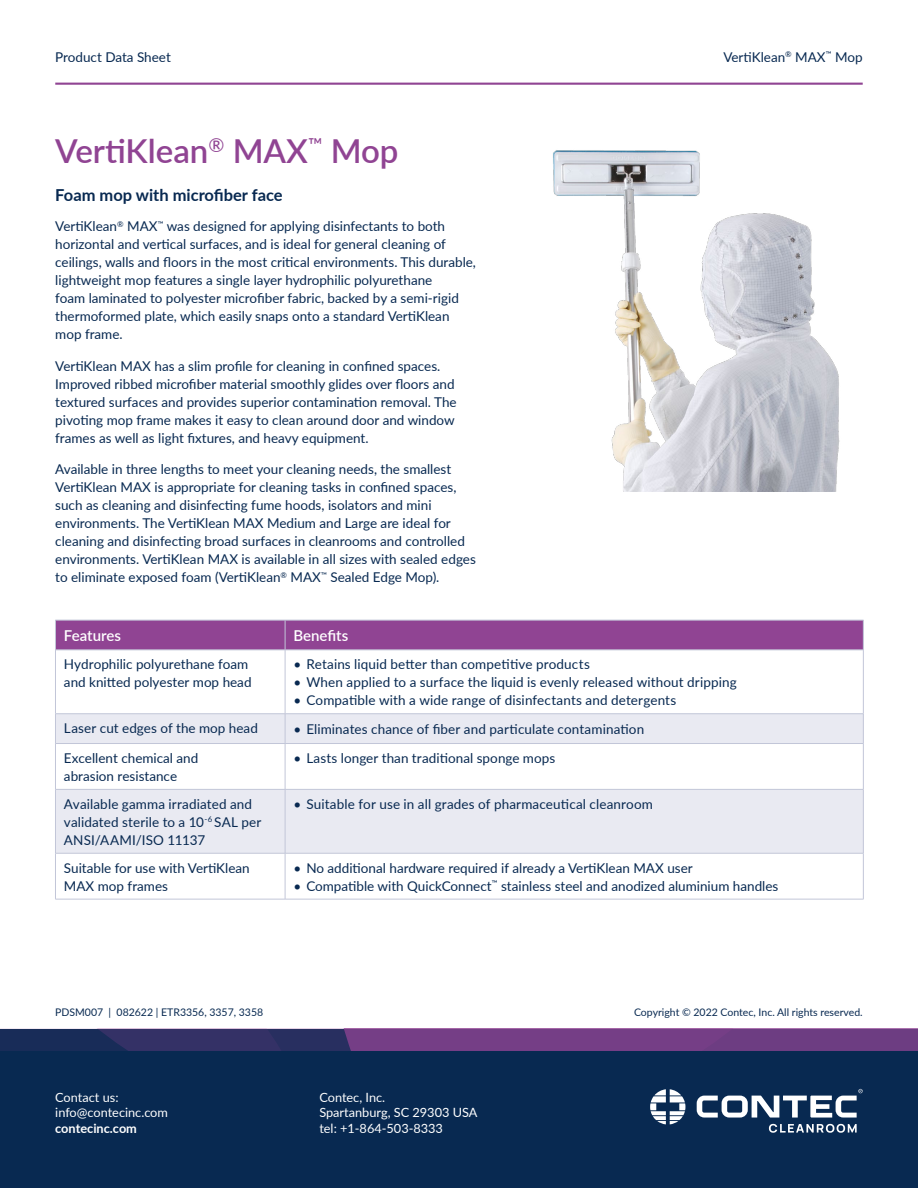
<style>
.page{position:relative;width:918px;height:1188px;background:#fff}
.page>*{position:absolute;margin:0;border:0;box-sizing:border-box;transform-origin:0 0}
.t1{font:600 33px "Lato";color:#904493}
.t2{font:700 16.5px "Lato";color:#082951}
.t3{font:600 15px "Lato";color:#fff}
.t4{font:13.5px/18px "Lato";color:#082951}
.t5{font:12.75px/15.3px "Lato";color:#fff}
.t6{font:700 12.75px "Lato";color:#fff}
.t7{font:10.5px "Lato";color:#082951}
</style>
<div class="page">
<div style="left:0;top:1039px;width:918px;height:149px;background:#082951"></div>
<svg style="left:769px;top:1124px;width:88px;height:9px"></svg>
<svg style="left:697px;top:1089px;width:166px;height:29px"></svg>
<svg style="left:650px;top:1089px;width:35px;height:35px"></svg>
<svg style="left:0;top:1029px;width:918px;height:21px;background:#563876"></svg>
<hr style="left:55px;top:83px;width:808px;height:2px;background:#904493">
<div style="left:56px;top:621px;width:807px;height:29px;background:#904493"></div>
<svg style="left:56px;top:714px;width:807px;height:139px;fill:#e9eaf2"></svg>
<svg style="left:56px;top:854px;width:807px;height:45px"></svg>
<hr style="left:55px;top:620px;width:230px;height:1px;background:#c2c6d8">
<hr style="left:55px;top:620px;width:1px;height:30px;background:#c2c6d8">
<hr style="left:285px;top:620px;width:579px;height:1px;background:#c2c6d8">
<hr style="left:285px;top:620px;width:1px;height:30px;background:#c2c6d8">
<hr style="left:863px;top:620px;width:1px;height:30px;background:#c2c6d8">
<hr style="left:55px;top:650px;width:230px;height:1px;background:#c2c6d8">
<hr style="left:55px;top:650px;width:1px;height:64px;background:#c2c6d8">
<hr style="left:285px;top:650px;width:579px;height:1px;background:#c2c6d8">
<hr style="left:285px;top:650px;width:1px;height:64px;background:#c2c6d8">
<hr style="left:863px;top:650px;width:1px;height:64px;background:#c2c6d8">
<hr style="left:55px;top:713px;width:230px;height:1px;background:#c2c6d8">
<svg style="left:55px;top:714px;width:1px;height:29px"></svg>
<hr style="left:285px;top:713px;width:579px;height:1px;background:#c2c6d8">
<svg style="left:285px;top:714px;width:1px;height:29px"></svg>
<svg style="left:863px;top:714px;width:1px;height:29px"></svg>
<hr style="left:55px;top:743px;width:230px;height:1px;background:#c2c6d8">
<hr style="left:55px;top:744px;width:1px;height:45px;background:#c2c6d8">
<hr style="left:285px;top:743px;width:579px;height:1px;background:#c2c6d8">
<hr style="left:285px;top:744px;width:1px;height:45px;background:#c2c6d8">
<hr style="left:863px;top:744px;width:1px;height:45px;background:#c2c6d8">
<hr style="left:55px;top:789px;width:230px;height:1px;background:#c2c6d8">
<hr style="left:55px;top:790px;width:1px;height:63px;background:#c2c6d8">
<hr style="left:285px;top:789px;width:579px;height:1px;background:#c2c6d8">
<hr style="left:285px;top:790px;width:1px;height:63px;background:#c2c6d8">
<hr style="left:863px;top:790px;width:1px;height:63px;background:#c2c6d8">
<hr style="left:55px;top:853px;width:230px;height:1px;background:#c2c6d8">
<hr style="left:55px;top:853px;width:1px;height:46px;background:#c2c6d8">
<hr style="left:285px;top:853px;width:579px;height:1px;background:#c2c6d8">
<hr style="left:285px;top:853px;width:1px;height:46px;background:#c2c6d8">
<hr style="left:863px;top:853px;width:1px;height:46px;background:#c2c6d8">
<hr style="left:55px;top:899px;width:230px;height:1px;background:#c2c6d8">
<hr style="left:285px;top:899px;width:579px;height:1px;background:#c2c6d8">
<img style="left:553px;top:150px;width:287px;height:342px">
<p class="t4" style="left:55px;top:47px;width:117px">Product Data Sheet</p>
<h1 class="t1" style="left:55px;top:127px;width:345px">VertiKlean<sup>®</sup> MAX<sup>™</sup> Mop</h1>
<p class="t2" style="left:55px;top:182px;width:229px">Foam mop with microfiber face</p>
<p class="t4" style="left:55px;top:217px;width:422px">VertiKlean<sup>®</sup> MAX<sup>™</sup> was designed for applying disinfectants to both horizontal and vertical surfaces, and is ideal for general cleaning of ceilings, walls and floors in the most critical environments. This durable, lightweight mop features a single layer hydrophilic polyurethane<br>foam laminated to polyester microfiber fabric, backed by a semi-rigid thermoformed plate, which easily snaps onto a standard VertiKlean mop frame.</p>
<p class="t4" style="left:55px;top:356px;width:403px">VertiKlean MAX has a slim profile for cleaning in confined spaces.<br>Improved ribbed microfiber material smoothly glides over floors and textured surfaces and provides superior contamination removal. The pivoting mop frame makes it easy to clean around door and window frames as well as light fixtures, and heavy equipment.</p>
<p class="t4" style="left:55px;top:460px;width:422px">Available in three lengths to meet your cleaning needs, the smallest VertiKlean MAX is appropriate for cleaning tasks in confined spaces, such as cleaning and disinfecting fume hoods, isolators and mini environments. The VertiKlean MAX Medium and Large are ideal for cleaning and disinfecting broad surfaces in cleanrooms and controlled environments. VertiKlean MAX is available in all sizes with sealed edges to eliminate exposed foam (VertiKlean<sup>®</sup> MAX<sup>™</sup> Sealed Edge Mop).</p>
<p class="t4" style="left:723px;top:47px;width:141px">VertiKlean<sup>®</sup> MAX<sup>™</sup> Mop</p>
<p class="t3" style="left:64px;top:624px;width:58px">Features</p>
<p class="t3" style="left:294px;top:624px;width:56px">Benefits</p>
<p class="t4" style="left:64px;top:655px;width:189px">Hydrophilic polyurethane foam and knitted polyester mop head</p>
<p class="t4" style="left:294px;top:655px;width:298px">• Retains liquid better than competitive products</p>
<p class="t4" style="left:294px;top:673px;width:445px">• When applied to a surface the liquid is evenly released without dripping</p>
<p class="t4" style="left:294px;top:691px;width:384px">• Compatible with a wide range of disinfectants and detergents</p>
<p class="t4" style="left:64px;top:719px;width:195px">Laser cut edges of the mop head</p>
<p class="t4" style="left:294px;top:720px;width:352px">• Eliminates chance of fiber and particulate contamination</p>
<p class="t4" style="left:64px;top:748px;width:136px">Excellent chemical and abrasion resistance</p>
<p class="t4" style="left:294px;top:748px;width:263px">• Lasts longer than traditional sponge mops</p>
<p class="t4" style="left:64px;top:794px;width:199px">Available gamma irradiated and validated sterile to a 10<sup>-6</sup> SAL per<br>ANSI/AAMI/ISO 11137</p>
<p class="t4" style="left:294px;top:794px;width:361px">• Suitable for use in all grades of pharmaceutical cleanroom</p>
<p class="t4" style="left:64px;top:858px;width:187px">Suitable for use with VertiKlean<br>MAX mop frames</p>
<p class="t4" style="left:294px;top:858px;width:401px">• No additional hardware required if already a VertiKlean MAX user</p>
<p class="t4" style="left:294px;top:876px;width:486px">• Compatible with QuickConnect<sup>™</sup> stainless steel and anodized aluminium handles</p>
<p class="t7" style="left:55px;top:1005px;width:209px">PDSM007 | 082622 | ETR3356, 3357, 3358</p>
<p class="t7" style="left:634px;top:1005px;width:230px">Copyright © 2022 Contec, Inc. All rights reserved.</p>
<p class="t5" style="left:55px;top:1089px;width:114px">Contact us: info@contecinc.com</p>
<p class="t6" style="left:55px;top:1119px;width:83px">contecinc.com</p>
<p class="t5" style="left:319px;top:1089px;width:160px">Contec, Inc.<br>Spartanburg, SC 29303 USA tel: +1-864-503-8333</p>
</div>
